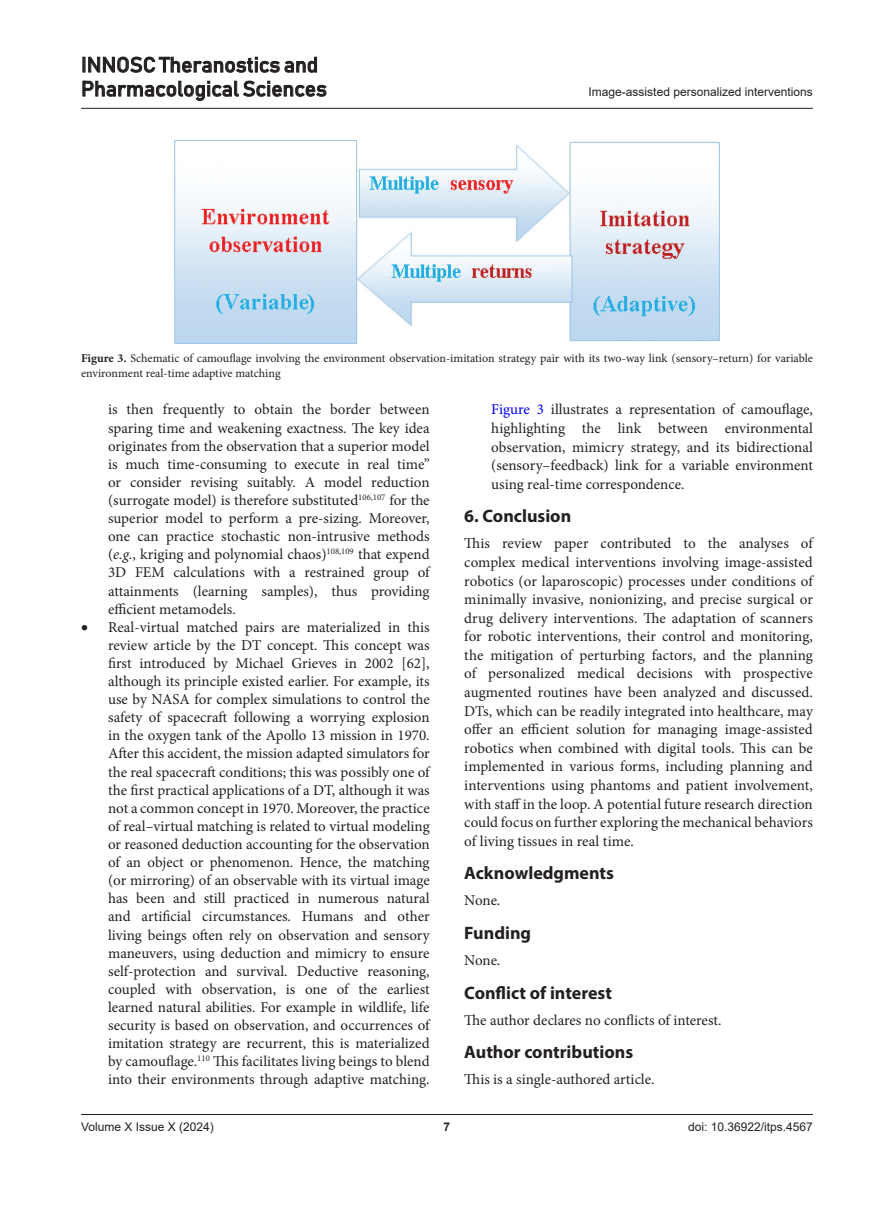
<style>
.page{position:relative;width:894px;height:1212px;background:#fff}
.page>*{position:absolute;margin:0;border:0;box-sizing:border-box;transform-origin:0 0}
.t1{font:21px/24px "Bahnschrift";color:#231f20}
.t2{font:700 18px "Myriad Pro";color:#231f20}
.LL{font:15px/18.1px "Minion Pro";color:#231f20;text-align:justify}
.TXFL{font:15px/18.6px "Minion Pro";color:#231f20;text-align:justify}
.L{font:15px/18.1px "Minion Pro";color:#231f20;text-align:justify}
.FGC{font:12px/15px "Minion Pro";color:#231f20}
.t3{font:12px "Arial";color:#231f20}
.t4{font:700 12px "Arial";color:#231f20}
.s1{font-weight:700}
.s2{font-style:italic}
.s3{color:#00f}
</style>
<div class="page">
<hr style="left:81px;top:108px;width:731px;height:1px;background:#231f20">
<hr style="left:81px;top:1114px;width:731px;height:1px;background:#231f20">
<svg style="left:82px;top:56px;width:245px;height:45px"></svg>
<img style="left:174px;top:140px;width:545px;height:204px">
<h1 class="t1" style="left:81px;top:52px;width:247px">INNOSC Theranostics and<br>Pharmacological Sciences</h1>
<p class="t3" style="left:588px;top:83px;width:226px">Image-assisted personalized interventions</p>
<p class="FGC" style="left:81px;top:350px;width:733px"><span class="s1">Figure 3.</span> Schematic of camouflage involving the environment observation-imitation strategy pair with its two-way link (sensory–return) for variable environment real-time adaptive matching</p>
<p class="L" style="left:108px;top:401px;width:323px">is then frequently to obtain the border between sparing time and weakening exactness. The key idea originates from the observation that a superior model is much time-consuming to execute in real time” or consider revising suitably. A model reduction (surrogate model) is therefore substituted<sup>106,107</sup> for the superior model to perform a pre-sizing. Moreover, one can practice stochastic non-intrusive methods (<span class="s2">e.g.</span>, kriging and polynomial chaos)<sup>108,109</sup> that expend 3D FEM calculations with a restrained group of attainments (learning samples), thus providing efficient metamodels.</p>
<p class="LL" style="left:108px;top:618px;width:323px;text-indent:-27px">• Real-virtual matched pairs are materialized in this review article by the DT concept. This concept was first introduced by Michael Grieves in 2002 [62], although its principle existed earlier. For example, its use by NASA for complex simulations to control the safety of spacecraft following a worrying explosion in the oxygen tank of the Apollo 13 mission in 1970.<br>After this accident, the mission adapted simulators for the real spacecraft conditions; this was possibly one of the first practical applications of a DT, although it was not a common concept in 1970. Moreover, the practice of real–virtual matching is related to virtual modeling or reasoned deduction accounting for the observation of an object or phenomenon. Hence, the matching (or mirroring) of an observable with its virtual image has been and still practiced in numerous natural and artificial circumstances. Humans and other living beings often rely on observation and sensory maneuvers, using deduction and mimicry to ensure self-protection and survival. Deductive reasoning, coupled with observation, is one of the earliest learned natural abilities. For example in wildlife, life security is based on observation, and occurrences of imitation strategy are recurrent, this is materialized by camouflage.<sup>110</sup> This facilitates living beings to blend into their environments through adaptive matching.</p>
<p class="LL" style="left:491px;top:400px;width:323px;line-height:18.6px"><span class="s3">Figure 3</span> illustrates a representation of camouflage, highlighting the link between environmental observation, mimicry strategy, and its bidirectional (sensory–feedback) link for a variable environment using real-time correspondence.</p>
<h1 class="t2" style="left:464px;top:504px;width:108px">6. Conclusion</h1>
<p class="TXFL" style="left:464px;top:534px;width:350px">This review paper contributed to the analyses of complex medical interventions involving image-assisted robotics (or laparoscopic) processes under conditions of minimally invasive, nonionizing, and precise surgical or drug delivery interventions. The adaptation of scanners for robotic interventions, their control and monitoring, the mitigation of perturbing factors, and the planning of personalized medical decisions with prospective augmented routines have been analyzed and discussed.<br>DTs, which can be readily integrated into healthcare, may offer an efficient solution for managing image-assisted robotics when combined with digital tools. This can be implemented in various forms, including planning and interventions using phantoms and patient involvement, with staff in the loop. A potential future research direction could focus on further exploring the mechanical behaviors of living tissues in real time.</p>
<h1 class="t2" style="left:464px;top:861px;width:151px">Acknowledgments</h1>
<p class="TXFL" style="left:464px;top:891px;width:38px">None.</p>
<h1 class="t2" style="left:464px;top:921px;width:68px">Funding</h1>
<p class="TXFL" style="left:464px;top:951px;width:38px">None.</p>
<h1 class="t2" style="left:464px;top:981px;width:149px">Conflict of interest</h1>
<p class="TXFL" style="left:464px;top:1011px;width:258px">The author declares no conflicts of interest.</p>
<h1 class="t2" style="left:464px;top:1040px;width:170px">Author contributions</h1>
<p class="TXFL" style="left:464px;top:1070px;width:191px">This is a single-authored article.</p>
<p class="t3" style="left:81px;top:1118px;width:134px">Volume X Issue X (2024)</p>
<p class="t4" style="left:443px;top:1118px;width:8px">7</p>
<p class="t3" style="left:687px;top:1118px;width:126px">doi: 10.36922/itps.4567</p>
</div>
